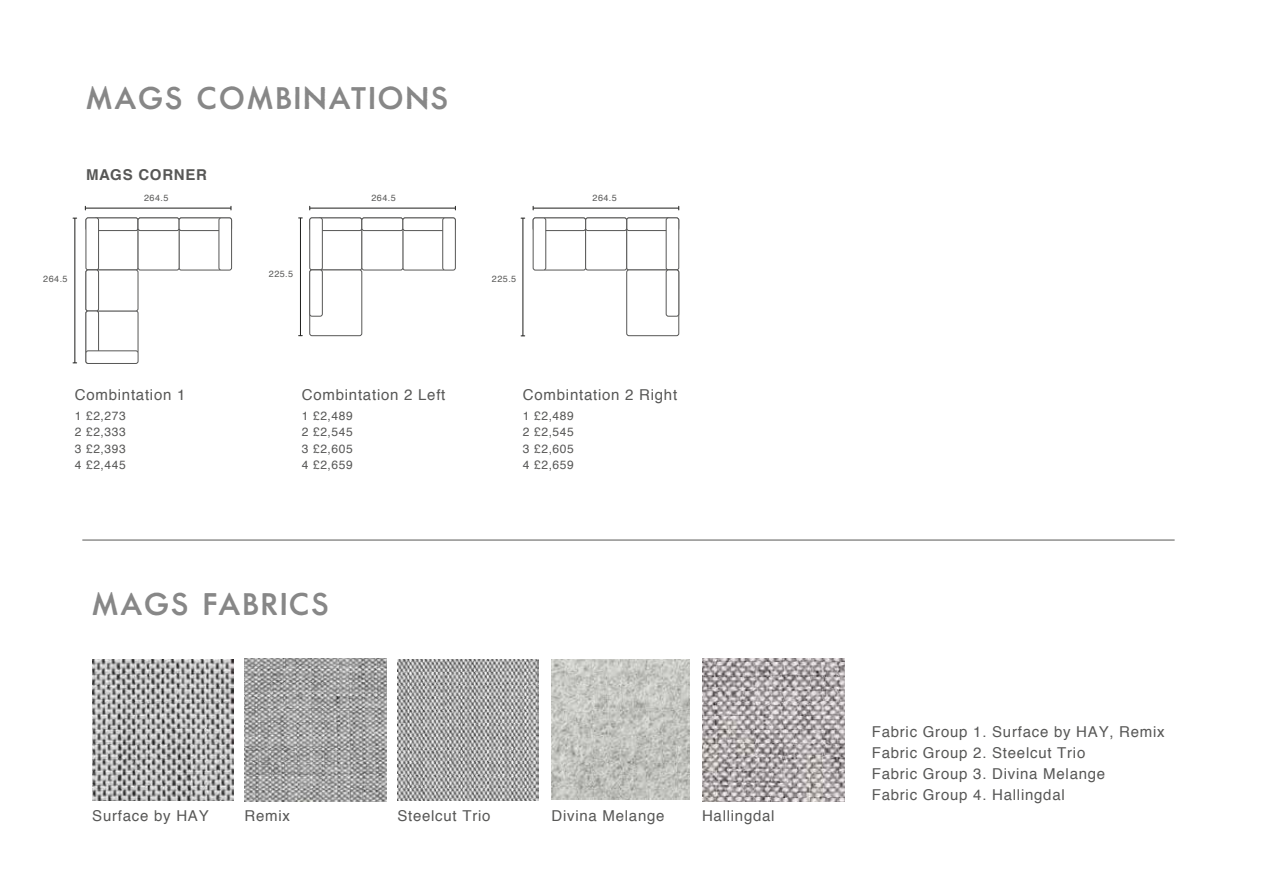
<style>
.page{position:relative;width:1263px;height:893px;background:#fff}
.page>*{position:absolute;margin:0;border:0;box-sizing:border-box;transform-origin:0 0}
.t1{font:31.5px "Payson WF";letter-spacing:.04em;color:#878787}
.t2{font:15px/21px "Helvetica";letter-spacing:.05em;color:#575756}
.t3{font:700 15px "Helvetica";letter-spacing:.05em;color:#575756}
.t4{font:12px/16.5px "Helvetica";letter-spacing:.05em;color:#575756;text-align:justify}
.t5{font:9px "Helvetica";letter-spacing:.05em;color:#575756}
</style>
<div class="page">
<div style="left:94px;top:218px;width:44px;height:52px;border:1px solid #575756;border-radius:2px"></div>
<div style="left:86px;top:218px;width:52px;height:13px;border:1px solid #575756;border-radius:2px"></div>
<div style="left:86px;top:218px;width:13px;height:52px;background:#fff;border-radius:2px"></div>
<div style="left:86px;top:217px;width:13px;height:53px;border:1px solid #575756;border-radius:2px"></div>
<div style="left:179px;top:218px;width:43px;height:52px;border:1px solid #575756;border-radius:2px"></div>
<div style="left:138px;top:218px;width:41px;height:52px;border:1px solid #575756;border-radius:2px"></div>
<div style="left:138px;top:218px;width:41px;height:13px;border:1px solid #575756;border-radius:2px"></div>
<div style="left:179px;top:218px;width:53px;height:13px;border:1px solid #575756;border-radius:2px"></div>
<div style="left:219px;top:218px;width:13px;height:52px;background:#fff;border-radius:2px"></div>
<div style="left:219px;top:218px;width:13px;height:52px;border:1px solid #575756;border-radius:2px"></div>
<div style="left:86px;top:310px;width:52px;height:44px;border:1px solid #575756;border-radius:2px"></div>
<div style="left:86px;top:270px;width:52px;height:41px;border:1px solid #575756;border-radius:2px"></div>
<div style="left:86px;top:270px;width:13px;height:41px;border:1px solid #575756;border-radius:2px"></div>
<div style="left:86px;top:311px;width:13px;height:53px;border:1px solid #575756;border-radius:2px"></div>
<div style="left:86px;top:351px;width:52px;height:12px;background:#fff;border-radius:2px"></div>
<div style="left:86px;top:350px;width:52px;height:14px;border:1px solid #575756;border-radius:2px"></div>
<div style="left:317px;top:218px;width:45px;height:52px;border:1px solid #575756;border-radius:2px"></div>
<div style="left:309px;top:218px;width:53px;height:13px;border:1px solid #575756;border-radius:2px"></div>
<div style="left:310px;top:218px;width:12px;height:52px;background:#fff;border-radius:2px"></div>
<div style="left:309px;top:217px;width:14px;height:53px;border:1px solid #575756;border-radius:2px"></div>
<div style="left:402px;top:218px;width:43px;height:52px;border:1px solid #575756;border-radius:2px"></div>
<div style="left:361px;top:218px;width:42px;height:52px;border:1px solid #575756;border-radius:2px"></div>
<div style="left:361px;top:218px;width:42px;height:13px;border:1px solid #575756;border-radius:2px"></div>
<div style="left:402px;top:218px;width:54px;height:13px;border:1px solid #575756;border-radius:2px"></div>
<div style="left:443px;top:218px;width:12px;height:52px;background:#fff;border-radius:2px"></div>
<div style="left:442px;top:218px;width:14px;height:52px;border:1px solid #575756;border-radius:2px"></div>
<div style="left:309px;top:270px;width:53px;height:66px;border:1px solid #575756;border-radius:2px"></div>
<div style="left:309px;top:270px;width:14px;height:47px;border:1px solid #575756;border-radius:2px"></div>
<div style="left:626px;top:218px;width:45px;height:52px;border:1px solid #575756;border-radius:2px"></div>
<div style="left:626px;top:218px;width:53px;height:13px;border:1px solid #575756;border-radius:2px"></div>
<div style="left:666px;top:218px;width:13px;height:52px;background:#fff;border-radius:2px"></div>
<div style="left:666px;top:217px;width:13px;height:53px;border:1px solid #575756;border-radius:2px"></div>
<div style="left:543px;top:218px;width:43px;height:52px;border:1px solid #575756;border-radius:2px"></div>
<div style="left:585px;top:218px;width:42px;height:52px;border:1px solid #575756;border-radius:2px"></div>
<div style="left:585px;top:218px;width:42px;height:13px;border:1px solid #575756;border-radius:2px"></div>
<div style="left:533px;top:218px;width:53px;height:13px;border:1px solid #575756;border-radius:2px"></div>
<div style="left:533px;top:218px;width:13px;height:52px;background:#fff;border-radius:2px"></div>
<div style="left:533px;top:218px;width:13px;height:52px;border:1px solid #575756;border-radius:2px"></div>
<div style="left:626px;top:270px;width:53px;height:66px;border:1px solid #575756;border-radius:2px"></div>
<div style="left:666px;top:270px;width:13px;height:47px;border:1px solid #575756;border-radius:2px"></div>
<hr style="left:85px;top:208px;width:146px;height:1px;background:#1e1e1c">
<hr style="left:75px;top:218px;width:1px;height:145px;background:#1e1e1c">
<hr style="left:310px;top:208px;width:145px;height:1px;background:#1e1e1c">
<hr style="left:300px;top:218px;width:1px;height:118px;background:#1e1e1c">
<hr style="left:533px;top:208px;width:146px;height:1px;background:#1e1e1c">
<hr style="left:523px;top:218px;width:1px;height:118px;background:#1e1e1c">
<hr style="left:82px;top:540px;width:1092px;height:1px;background:#575756">
<img style="left:702px;top:659px;width:142px;height:142px">
<img style="left:92px;top:659px;width:142px;height:142px">
<img style="left:244px;top:659px;width:143px;height:142px">
<img style="left:397px;top:659px;width:142px;height:142px">
<img style="left:551px;top:660px;width:139px;height:140px">
<h1 class="t1" style="left:85px;top:81px;width:365px">MAGS COMBINATIONS</h1>
<p class="t3" style="left:86px;top:163px;width:123px">MAGS CORNER</p>
<p class="t5" style="left:144px;top:190px;width:26px">264.5</p>
<p class="t5" style="left:371px;top:190px;width:26px">264.5</p>
<p class="t5" style="left:593px;top:190px;width:26px">264.5</p>
<p class="t5" style="left:43px;top:271px;width:26px">264.5</p>
<p class="t5" style="left:269px;top:267px;width:26px">225.5</p>
<p class="t5" style="left:492px;top:271px;width:26px">225.5</p>
<p class="t2" style="left:75px;top:385px;width:112px">Combintation 1</p>
<p class="t4" style="left:75px;top:408px;width:52px">1 £2,273<br>2 £2,333<br>3 £2,393<br>4 £2,445</p>
<p class="t2" style="left:302px;top:385px;width:145px">Combintation 2 Left</p>
<p class="t4" style="left:302px;top:408px;width:52px">1 £2,489<br>2 £2,545<br>3 £2,605<br>4 £2,659</p>
<p class="t2" style="left:523px;top:385px;width:156px">Combintation 2 Right</p>
<p class="t4" style="left:523px;top:408px;width:52px">1 £2,489<br>2 £2,545<br>3 £2,605<br>4 £2,659</p>
<h1 class="t1" style="left:91px;top:586px;width:239px">MAGS FABRICS</h1>
<p class="t2" style="left:92px;top:806px;width:118px">Surface by HAY</p>
<p class="t2" style="left:244px;top:806px;width:47px">Remix</p>
<p class="t2" style="left:397px;top:806px;width:95px">Steelcut Trio</p>
<p class="t2" style="left:551px;top:806px;width:115px">Divina Melange</p>
<p class="t2" style="left:702px;top:806px;width:74px">Hallingdal</p>
<p class="t2" style="left:872px;top:721px;width:294px">Fabric Group 1. Surface by HAY, Remix<br>Fabric Group 2. Steelcut Trio<br>Fabric Group 3. Divina Melange<br>Fabric Group 4. Hallingdal</p>
</div>
